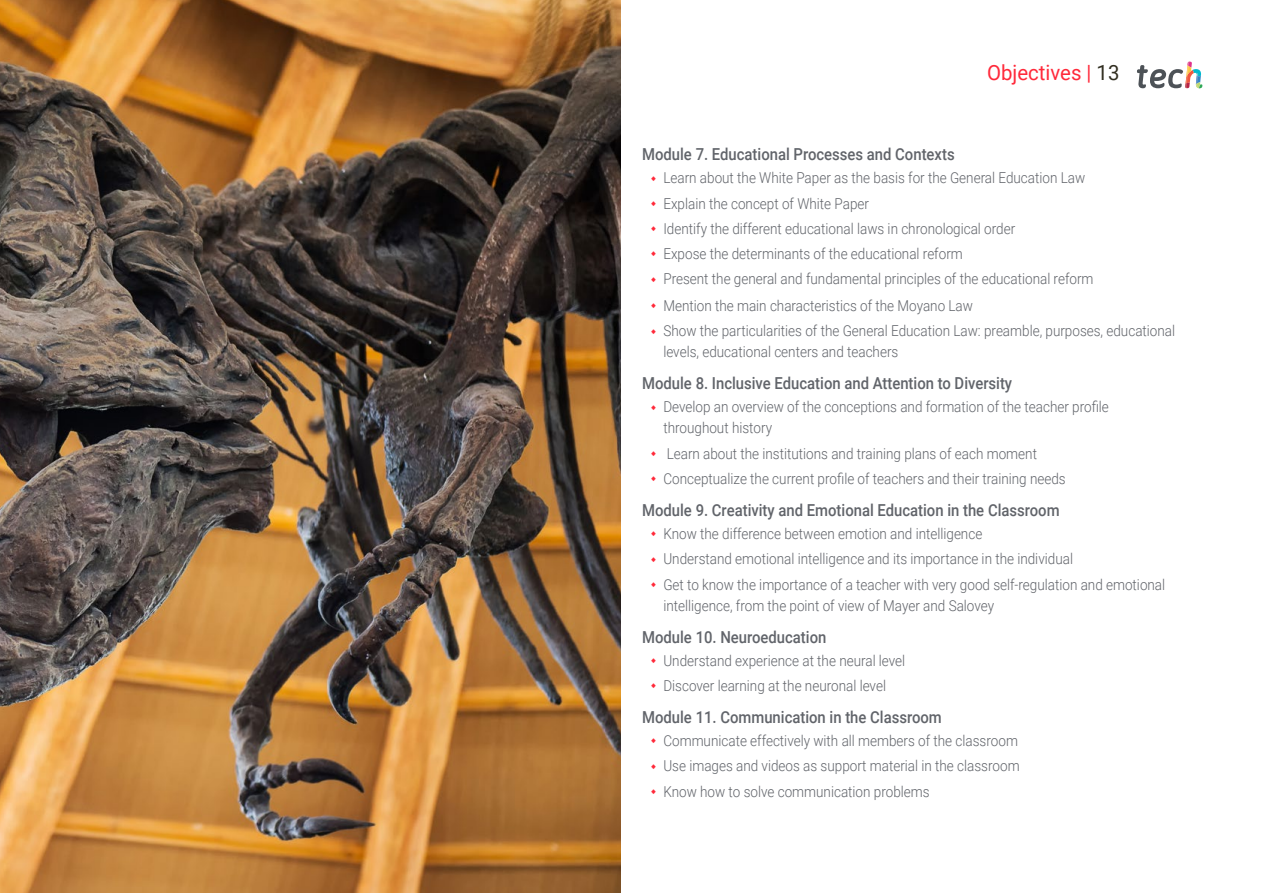
<style>
.page{position:relative;width:1263px;height:893px;background:#fff}
.page>*{position:absolute;margin:0;border:0;box-sizing:border-box;transform-origin:0 0}
.t1{font:21px "Roboto";color:#ff293a}
.t2{font:500 16.5px "Roboto";color:#61646a;scale:.9 1}
.t3{font:300 15px/25.2px "Roboto";color:#61646a;scale:.9 1}
.s1{color:#312e20}
</style>
<div class="page">
<img style="left:0;top:0;width:621px;height:893px">
<svg style="left:1137px;top:62px;width:65px;height:27px"></svg>
<h1 class="t1" style="left:987px;top:57px;width:134px">Objectives | <span class="s1">13</span></h1>
<p class="t2" style="left:642px;top:143px;width:349px">Module 7. Educational Processes and Contexts</p>
<p class="t3" style="left:663px;top:165px;width:479px">Learn about the White Paper as the basis for the General Education Law Explain the concept of White Paper<br>Identify the different educational laws in chronological order<br>Expose the determinants of the educational reform<br>Present the general and fundamental principles of the educational reform</p>
<p class="t3" style="left:663px;top:293px;width:570px">Mention the main characteristics of the Moyano Law<br>Show the particularities of the General Education Law: preamble, purposes, educational</p>
<p class="t3" style="left:663px;top:339px;width:263px">levels, educational centers and teachers</p>
<p class="t2" style="left:642px;top:372px;width:413px">Module 8. Inclusive Education and Attention to Diversity</p>
<p class="t3" style="left:663px;top:396px;width:497px;line-height:21px">Develop an overview of the conceptions and formation of the teacher profile throughout history</p>
<p class="t3" style="left:663px;top:440px;width:448px">Learn about the institutions and training plans of each moment<br>Conceptualize the current profile of teachers and their training needs</p>
<p class="t2" style="left:642px;top:498px;width:465px">Module 9. Creativity and Emotional Education in the Classroom</p>
<p class="t3" style="left:663px;top:521px;width:559px">Know the difference between emotion and intelligence<br>Understand emotional intelligence and its importance in the individual<br>Get to know the importance of a teacher with very good self-regulation and emotional</p>
<p class="t3" style="left:663px;top:592px;width:369px">intelligence, from the point of view of Mayer and Salovey</p>
<p class="t2" style="left:642px;top:625px;width:206px">Module 10. Neuroeducation</p>
<p class="t3" style="left:663px;top:647px;width:270px">Understand experience at the neural level<br>Discover learning at the neuronal level</p>
<p class="t2" style="left:642px;top:706px;width:334px">Module 11. Communication in the Classroom</p>
<p class="t3" style="left:663px;top:728px;width:397px;text-align:justify">Communicate effectively with all members of the classroom Use images and videos as support material in the classroom Know how to solve communication problems</p>
</div>
